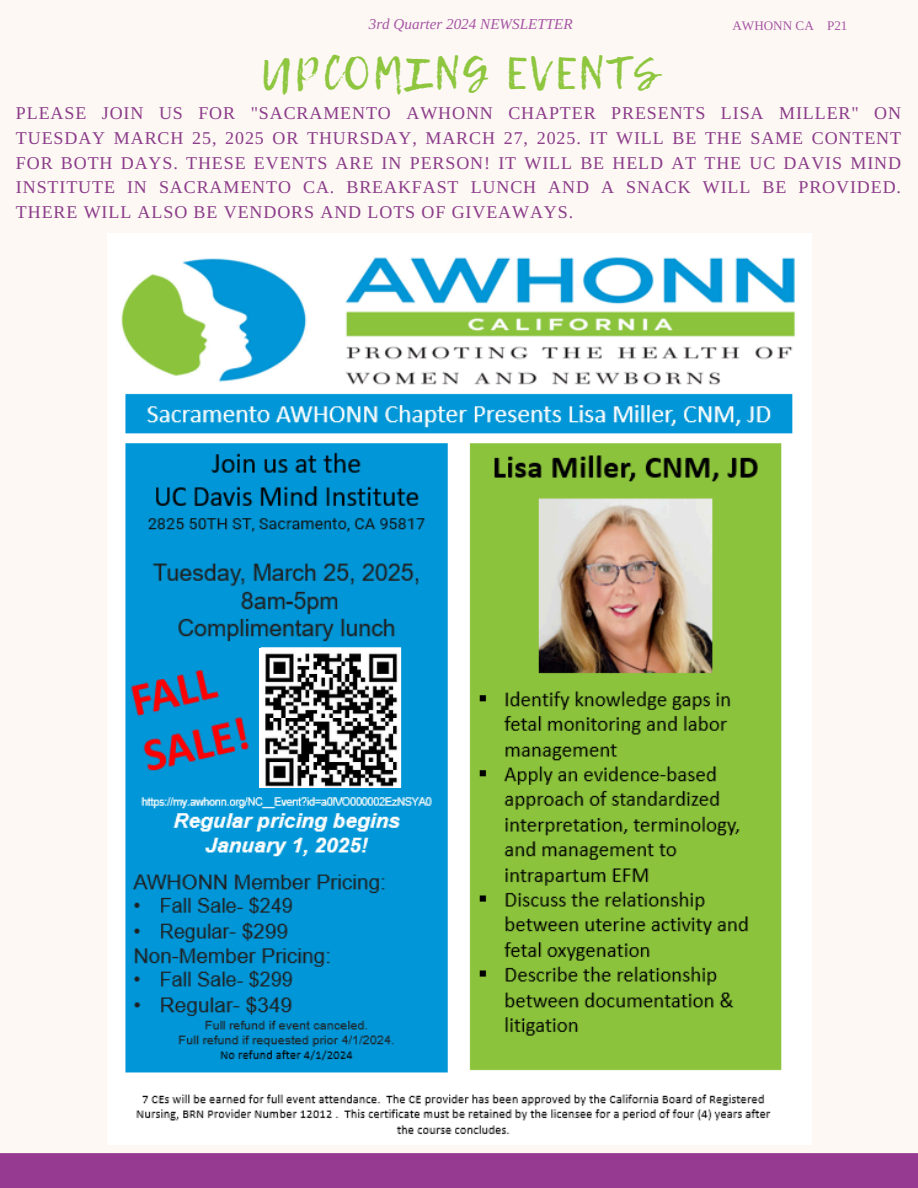
<style>
.page{position:relative;width:918px;height:1188px;background:#fdf8f3}
.page>*{position:absolute;margin:0;border:0;box-sizing:border-box;transform-origin:0 0}
.t1{font:44.7px "Lemon Tuesday";letter-spacing:.05em;color:#8ec63f}
.t2{font:18px/24.8px "Libra Serif Modern";letter-spacing:.05em;color:#8b3c8a;text-align:justify}
.t3{font:italic 15.15px "Libra Serif Modern";color:#a656a5}
.t4{font:13.2px "Libra Serif Modern";color:#a656a5}
</style>
<div class="page">
<img style="left:107px;top:233px;width:704px;height:911px">
<img style="left:260px;top:649px;width:140px;height:138px">
<div style="left:0;top:1153px;width:918px;height:35px;background:#953a90"></div>
<p class="t3" style="left:369px;top:15px;width:206px">3rd Quarter 2024 NEWSLETTER</p>
<p class="t4" style="left:732px;top:18px;width:117px">AWHONN CA P21</p>
<h2 class="t1" style="left:261px;top:40px;width:397px">UPCOMING EVENTS</h2>
<h1 class="t2" style="left:16px;top:101px;width:887px">PLEASE JOIN US FOR "SACRAMENTO AWHONN CHAPTER PRESENTS LISA MILLER" ON TUESDAY MARCH 25, 2025 OR THURSDAY, MARCH 27, 2025. IT WILL BE THE SAME CONTENT FOR BOTH DAYS. THESE EVENTS ARE IN PERSON! IT WILL BE HELD AT THE UC DAVIS MIND INSTITUTE IN SACRAMENTO CA. BREAKFAST LUNCH AND A SNACK WILL BE PROVIDED.<br>THERE WILL ALSO BE VENDORS AND LOTS OF GIVEAWAYS.</h1>
</div>
